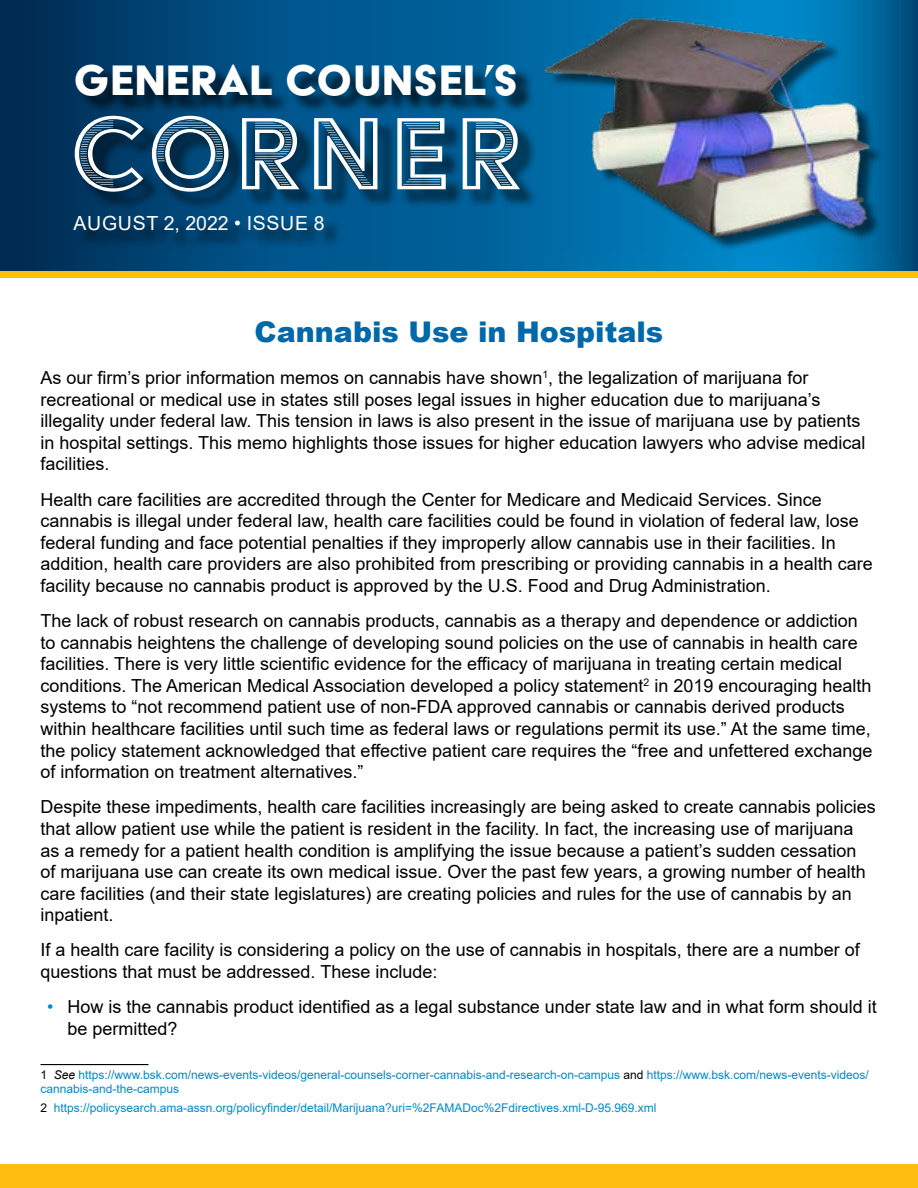
<style>
.page{position:relative;width:918px;height:1188px;background:#fff}
.page>*{position:absolute;margin:0;border:0;box-sizing:border-box;transform-origin:0 0}
.t1{font:118.5px "Acier BAT Text Gris";letter-spacing:.07em;color:#fff}
.t2{font:49.2px "Acier BAT Text Solid";letter-spacing:.01em;color:#fff}
.t3{font:900 28.5px "Arial";color:#0069aa}
.t4{font:19.5px "Arial";letter-spacing:.035em;color:#fff}
.t5{font:18px/21.6px "Arial";color:#000}
.t6{font:12px/14.4px "Arial";color:#0089cc}
.s1{color:#0089cc}
.s2{color:#000}
.s3{font-style:italic;color:#000}
</style>
<div class="page">
<div style="left:0;top:224px;width:918px;height:54px;background:#febe10"></div>
<hr style="left:40px;top:1064px;width:108px;height:1px;background:#000">
<div style="left:0;top:1164px;width:918px;height:24px;background:#febe10"></div>
<svg style="left:0;top:0;width:918px;height:270px;background:#004d7f"></svg>
<div style="left:79px;top:68px;width:456px;height:45px;background:#000;opacity:.75"></div>
<div style="left:78px;top:118px;width:461px;height:93px;background:#000;opacity:.75"></div>
<img style="left:528px;top:0;width:370px;height:251px">
<div style="left:77px;top:219px;width:265px;height:33px;background:#000;opacity:.75"></div>
<h2 class="t2" style="left:74px;top:54px;width:446px">GENERAL COUNSEL’S</h2>
<h1 class="t1" style="left:68px;top:91px;width:454px">CORNER</h1>
<p class="t4" style="left:74px;top:210px;width:253px">AUGUST 2, 2022 • ISSUE 8</p>
<h3 class="t3" style="left:255px;top:311px;width:410px">Cannabis Use in Hospitals</h3>
<p class="t5" style="left:40px;top:367px;width:827px">As our firm’s prior information memos on cannabis have shown<sup>1</sup>, the legalization of marijuana for recreational or medical use in states still poses legal issues in higher education due to marijuana’s illegality under federal law. This tension in laws is also present in the issue of marijuana use by patients in hospital settings. This memo highlights those issues for higher education lawyers who advise medical facilities.</p>
<p class="t5" style="left:41px;top:488px;width:834px">Health care facilities are accredited through the Center for Medicare and Medicaid Services. Since cannabis is illegal under federal law, health care facilities could be found in violation of federal law, lose federal funding and face potential penalties if they improperly allow cannabis use in their facilities. In addition, health care providers are also prohibited from prescribing or providing cannabis in a health care facility because no cannabis product is approved by the U.S. Food and Drug Administration.</p>
<p class="t5" style="left:40px;top:610px;width:834px">The lack of robust research on cannabis products, cannabis as a therapy and dependence or addiction to cannabis heightens the challenge of developing sound policies on the use of cannabis in health care facilities. There is very little scientific evidence for the efficacy of marijuana in treating certain medical conditions. The American Medical Association developed a policy statement<sup>2</sup> in 2019 encouraging health systems to “not recommend patient use of non-FDA approved cannabis or cannabis derived products within healthcare facilities until such time as federal laws or regulations permit its use.” At the same time, the policy statement acknowledged that effective patient care requires the “free and unfettered exchange of information on treatment alternatives.”</p>
<p class="t5" style="left:40px;top:796px;width:837px">Despite these impediments, health care facilities increasingly are being asked to create cannabis policies that allow patient use while the patient is resident in the facility. In fact, the increasing use of marijuana as a remedy for a patient health condition is amplifying the issue because a patient’s sudden cessation of marijuana use can create its own medical issue. Over the past few years, a growing number of health care facilities (and their state legislatures) are creating policies and rules for the use of cannabis by an inpatient.</p>
<p class="t5" style="left:40px;top:939px;width:821px">If a health care facility is considering a policy on the use of cannabis in hospitals, there are a number of questions that must be addressed. These include:</p>
<p class="t5" style="left:67px;top:996px;width:811px;text-indent:-20px"><span class="s1">•</span> How is the cannabis product identified as a legal substance under state law and in what form should it be permitted?</p>
<p class="t6" style="left:40px;top:1067px;width:830px"><span class="s2">1</span> <span class="s3">See</span> https://www.bsk.com/news-events-videos/general-counsels-corner-cannabis-and-research-on-campus <span class="s2">and</span> https://www.bsk.com/news-events-videos/ cannabis-and-the-campus</p>
<p class="t6" style="left:40px;top:1101px;width:617px"><span class="s2">2</span> https://policysearch.ama-assn.org/policyfinder/detail/Marijuana?uri=%2FAMADoc%2Fdirectives.xml-D-95.969.xml</p>
</div>
